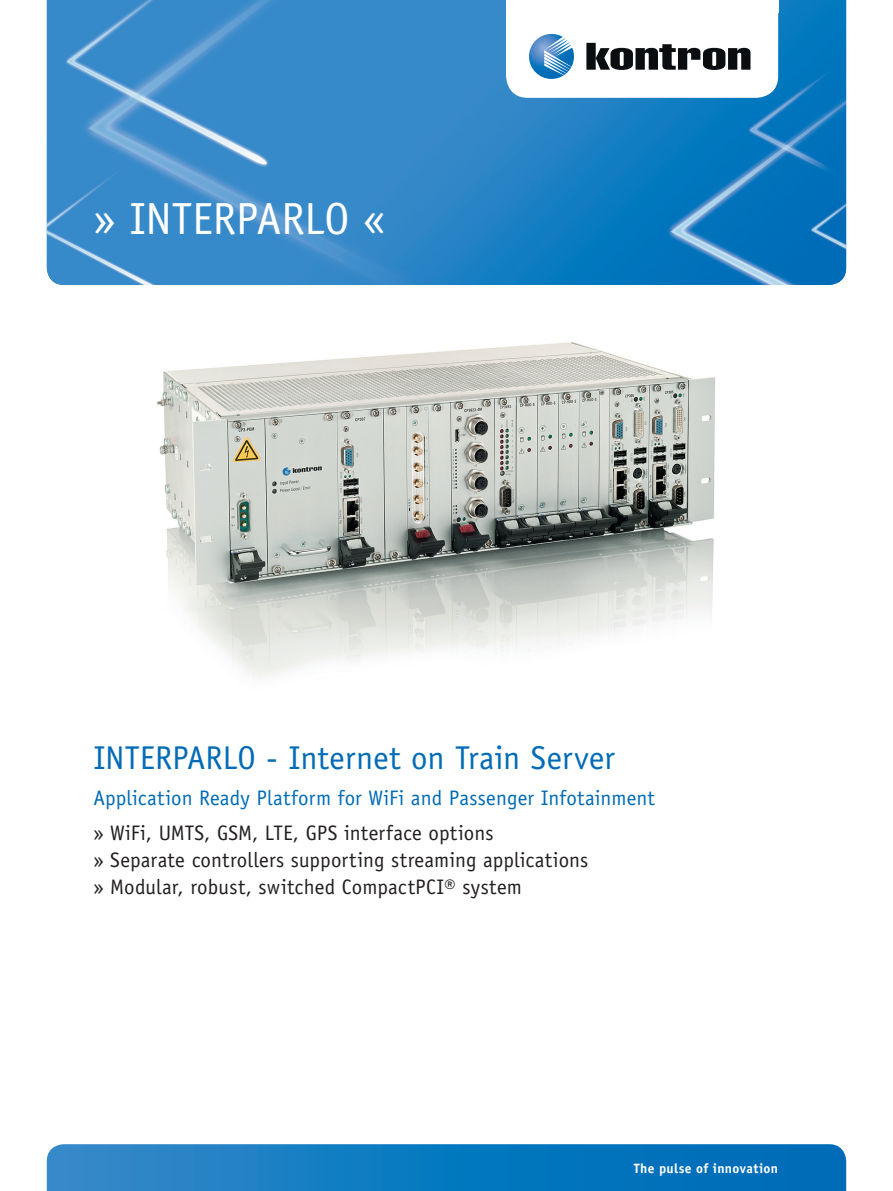
<style>
.page{position:relative;width:893px;height:1191px;background:#fff}
.page>*{position:absolute;margin:0;border:0;box-sizing:border-box;transform-origin:0 0}
.t1{font:45px "Officina Sans";letter-spacing:-.005em;color:#fff}
.t2{font:33px "Officina Sans";letter-spacing:.005em;color:#006bb6}
.t3{font:21px/27px "Officina Sans";letter-spacing:.01em;color:#231f20}
.t4{font:21px "Officina Sans";letter-spacing:.01em;color:#006bb6}
.t5{font:700 13.5px "Officina Sans";letter-spacing:.025em;color:#fff}
</style>
<div class="page">
<img style="left:47px;top:0;width:799px;height:285px">
<svg style="left:47px;top:1144px;width:799px;height:47px;background:#117ac0"></svg>
<svg style="left:506px;top:13px;width:272px;height:85px"></svg>
<div style="left:506px;top:0;width:272px;height:13px;background:#fff"></div>
<img style="left:156px;top:342px;width:559px;height:335px">
<h1 class="t1" style="left:94px;top:201px;width:293px">» INTERPARLO «</h1>
<h2 class="t2" style="left:94px;top:745px;width:523px">INTERPARLO - Internet on Train Server</h2>
<p class="t4" style="left:94px;top:789px;width:563px">Application Ready Platform for WiFi and Passenger Infotainment</p>
<p class="t3" style="left:94px;top:821px;width:496px">» WiFi, UMTS, GSM, LTE, GPS interface options<br>» Separate controllers supporting streaming applications » Modular, robust, switched CompactPCI® system</p>
<p class="t5" style="left:634px;top:1163px;width:146px">The pulse of innovation</p>
</div>
